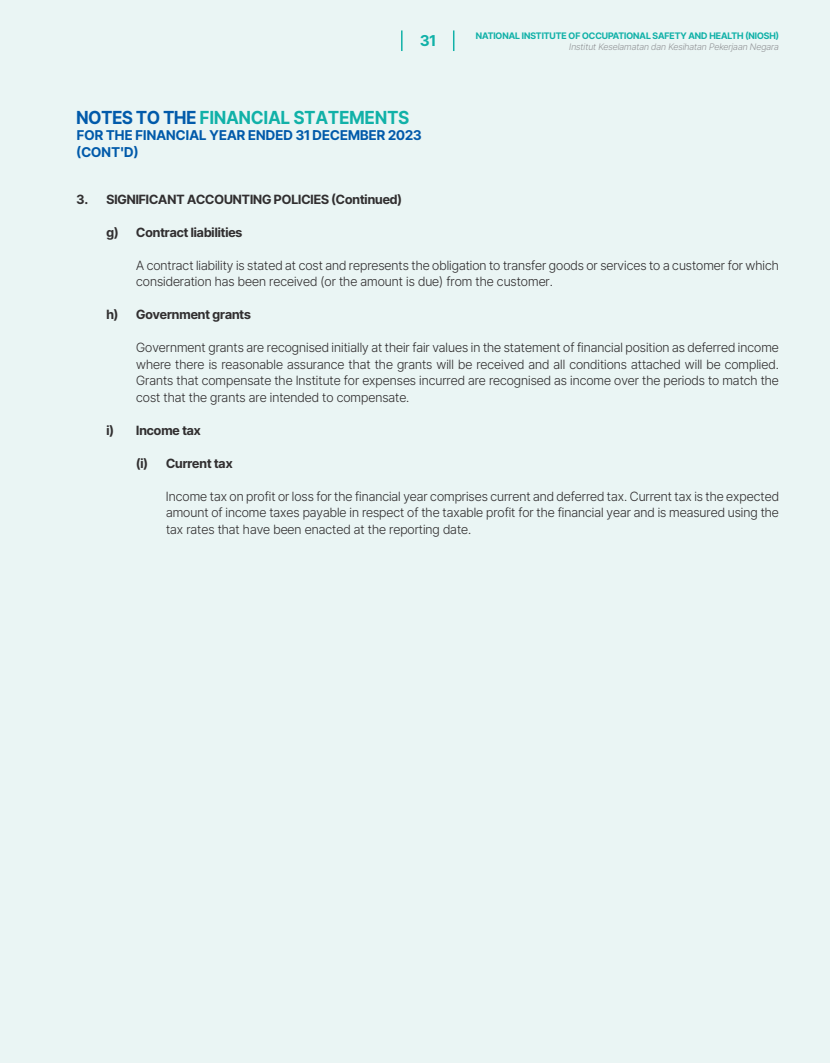
<style>
.page{position:relative;width:830px;height:1063px;background:#fff}
.page>*{position:absolute;margin:0;border:0;box-sizing:border-box;transform-origin:0 0}
.t1{font:700 18px "Inter Tight";letter-spacing:.015em;color:#11b1a8;scale:.95 1}
.t2{font:700 15px "Inter Tight";color:#11b1a8}
.t3{font:700 13.5px "Inter Tight";letter-spacing:.015em;color:#015aaa}
.t4{font:300 12.75px/16.5px "Inter Tight";color:#312f30;text-align:justify}
.t5{font:700 12.75px "Inter Tight";color:#312f30}
.t6{font:700 9px "Inter Tight";color:#11b1a8}
.t7{font:italic 300 9px "Inter Tight";color:#939598}
.s1{color:#015aaa}
</style>
<div class="page">
<div style="left:0;top:0;width:829px;height:1063px;background:#eaf5f4"></div>
<svg style="left:453px;top:30px;width:1px;height:21px"></svg>
<svg style="left:401px;top:30px;width:1px;height:21px"></svg>
<p class="t2" style="left:420px;top:29px;width:17px">31</p>
<p class="t1" style="left:77px;top:104px;width:351px"><span class="s1">NOTES TO THE</span> FINANCIAL STATEMENTS</p>
<p class="t3" style="left:77px;top:125px;width:346px">FOR THE FINANCIAL YEAR ENDED 31 DECEMBER 2023</p>
<p class="t3" style="left:77px;top:142px;width:63px">(CONT'D)</p>
<p class="t6" style="left:475px;top:29px;width:304px">NATIONAL INSTITUTE OF OCCUPATIONAL SAFETY AND HEALTH (NIOSH)</p>
<p class="t7" style="left:569px;top:40px;width:211px">Institut Keselamatan dan Kesihatan Pekerjaan Negara</p>
<p class="t5" style="left:77px;top:189px;width:327px">3. SIGNIFICANT ACCOUNTING POLICIES (Continued)</p>
<p class="t5" style="left:106px;top:222px;width:137px">g) Contract liabilities</p>
<p class="t4" style="left:136px;top:257px;width:644px">A contract liability is stated at cost and represents the obligation to transfer goods or services to a customer for which consideration has been received (or the amount is due) from the customer.</p>
<p class="t5" style="left:106px;top:305px;width:146px">h) Government grants</p>
<p class="t4" style="left:136px;top:339px;width:644px">Government grants are recognised initially at their fair values in the statement of financial position as deferred income where there is reasonable assurance that the grants will be received and all conditions attached will be complied.<br>Grants that compensate the Institute for expenses incurred are recognised as income over the periods to match the cost that the grants are intended to compensate.</p>
<p class="t5" style="left:106px;top:420px;width:96px">i) Income tax</p>
<p class="t5" style="left:136px;top:453px;width:98px">(i) Current tax</p>
<p class="t4" style="left:166px;top:488px;width:614px">Income tax on profit or loss for the financial year comprises current and deferred tax. Current tax is the expected amount of income taxes payable in respect of the taxable profit for the financial year and is measured using the tax rates that have been enacted at the reporting date.</p>
</div>
